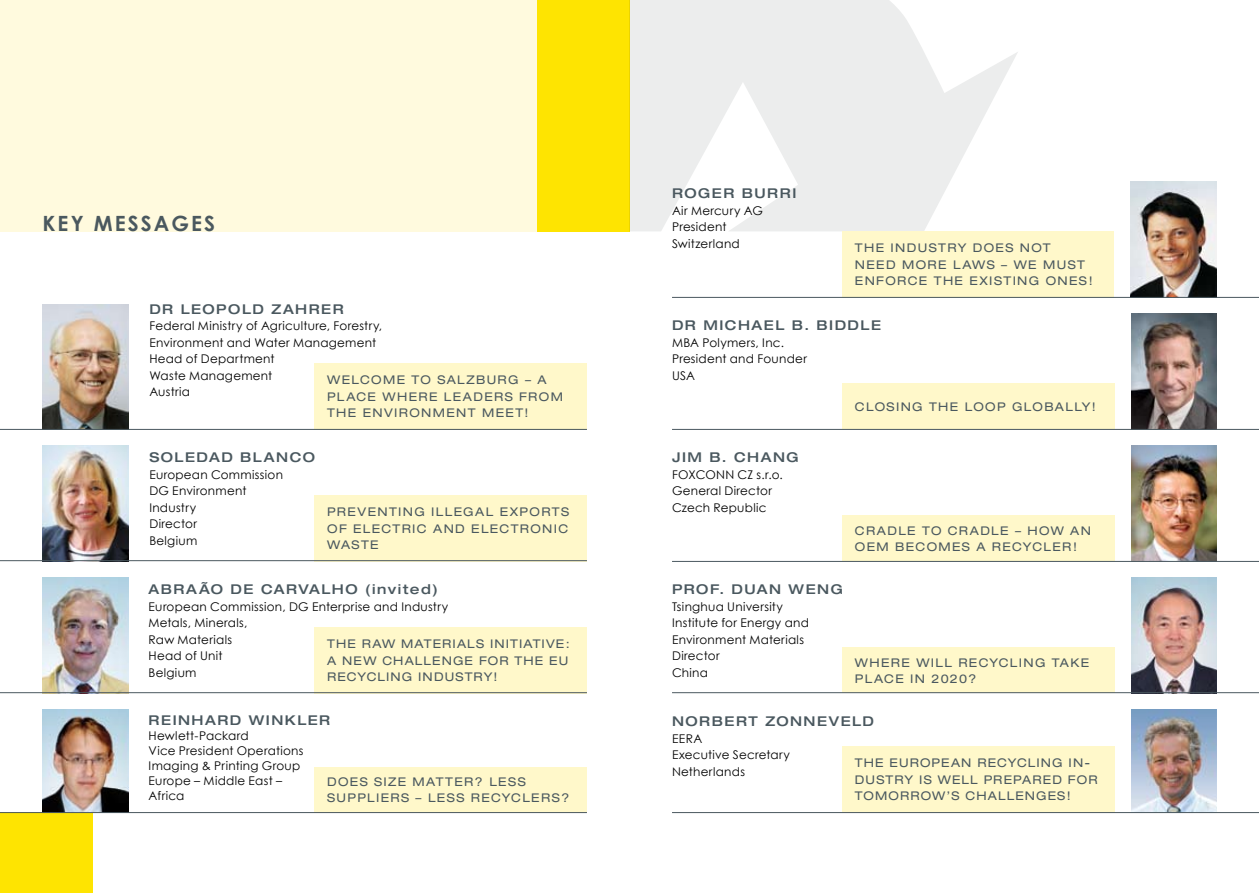
<style>
.page{position:relative;width:1259px;height:893px;background:#fff}
.page>*{position:absolute;margin:0;border:0;box-sizing:border-box;transform-origin:0 0}
.t1{font:700 21px "Century Gothic";color:#4a585f}
.t2{font:500 expanded 13.5px "Helvetica Neue";letter-spacing:.11em;color:#4a585f}
.t3{font:12px/16.5px "Century Gothic";letter-spacing:.025em;color:#000}
.t4{font:expanded 12px/16.5px "Helvetica Neue";letter-spacing:.11em;color:#4a585f}
</style>
<div class="page">
<div style="left:0;top:0;width:629px;height:231px;background:#fffade"></div>
<div style="left:537px;top:0;width:92px;height:231px;background:#fee401"></div>
<img style="left:43px;top:304px;width:85px;height:125px">
<div style="left:314px;top:363px;width:273px;height:66px;background:#fff8ca"></div>
<div style="left:0;top:812px;width:92px;height:81px;background:#fee401"></div>
<svg style="left:629px;top:0;width:389px;height:231px;fill:#eceded"></svg>
<img style="left:43px;top:578px;width:85px;height:114px">
<img style="left:43px;top:710px;width:85px;height:102px">
<div style="left:314px;top:627px;width:273px;height:66px;background:#fff8ca"></div>
<div style="left:314px;top:767px;width:273px;height:45px;background:#fff8ca"></div>
<img style="left:1131px;top:314px;width:85px;height:115px">
<img style="left:1131px;top:446px;width:85px;height:115px">
<img style="left:1131px;top:578px;width:85px;height:114px">
<img style="left:1131px;top:710px;width:85px;height:102px">
<div style="left:842px;top:384px;width:272px;height:45px;background:#fff8ca"></div>
<div style="left:842px;top:516px;width:272px;height:45px;background:#fff8ca"></div>
<div style="left:842px;top:648px;width:272px;height:45px;background:#fff8ca"></div>
<div style="left:842px;top:746px;width:272px;height:66px;background:#fff8ca"></div>
<hr style="left:0;top:429px;width:587px;height:1px;background:#4a585f">
<hr style="left:0;top:692px;width:587px;height:1px;background:#4a585f">
<hr style="left:0;top:812px;width:587px;height:1px;background:#4a585f">
<hr style="left:672px;top:429px;width:587px;height:1px;background:#4a585f">
<hr style="left:672px;top:561px;width:587px;height:1px;background:#4a585f">
<hr style="left:672px;top:812px;width:587px;height:1px;background:#4a585f">
<hr style="left:672px;top:692px;width:587px;height:1px;background:#4a585f">
<img style="left:43px;top:446px;width:85px;height:114px">
<div style="left:314px;top:495px;width:273px;height:66px;background:#fff8ca"></div>
<hr style="left:0;top:560px;width:587px;height:1px;background:#4a585f">
<img style="left:1130px;top:182px;width:86px;height:115px">
<div style="left:842px;top:231px;width:272px;height:66px;background:#fff8ca"></div>
<hr style="left:672px;top:297px;width:587px;height:1px;background:#4a585f">
<h1 class="t1" style="left:43px;top:210px;width:68px">KEY MESSA</h1>
<h1 class="t1" style="left:171px;top:210px;width:32px">GES</h1>
<p class="t2" style="left:149px;top:300px;width:196px">DR LEOPOLD ZAHRER</p>
<p class="t3" style="left:149px;top:317px;width:234px">Federal Ministry of Agriculture, Forestry,<br>Environment and Water Management<br>Head of Department<br>Waste Management<br>Austria</p>
<p class="t4" style="left:327px;top:371px;width:237px">WELCOME TO SALZBURG – A<br>PLACE WHERE LEADERS FROM<br>THE ENVIRONMENT MEET!</p>
<p class="t2" style="left:149px;top:449px;width:167px">SOLEDAD BLAN CO</p>
<p class="t3" style="left:149px;top:466px;width:135px">European Commission<br>DG Environment<br>Industry<br>Director<br>Belgium</p>
<p class="t4" style="left:327px;top:503px;width:242px">PREVENTING ILLEGAL EXPORTS<br>OF ELECTRIC AND ELECTRONIC<br>WAST E</p>
<p class="t2" style="left:149px;top:581px;width:126px">AB RAÃO DE CARVALHO</p>
<p class="t2" style="left:365px;top:581px;width:74px">(INVITED)</p>
<p class="t3" style="left:149px;top:598px;width:301px">European Commission, DG Enterprise and Industry<br>Metals, Minerals,<br>Raw Materials<br>Head of Unit<br>Belgium</p>
<p class="t4" style="left:327px;top:635px;width:244px">THE RAW MATERIALS INITIATIVE:<br>A NEW CHALLENGE FOR THE EU<br>RECYCLING INDUSTRY!</p>
<p class="t2" style="left:149px;top:712px;width:183px">REIN HARD WIN KLER</p>
<p class="t3" style="left:149px;top:728px;width:156px;line-height:15px">Hewlett-Packard<br>Vice President Operations<br>Imaging &amp; Printing Group<br>Europe – Middle East –<br>Africa</p>
<p class="t4" style="left:327px;top:773px;width:191px">DOES SIZE MATTER? LESS -SUPPLIERS – LESS</p>
<p class="t4" style="left:471px;top:790px;width:100px">RECYCLERS?</p>
<p class="t2" style="left:672px;top:185px;width:126px">ROGER BURRI</p>
<p class="t3" style="left:672px;top:202px;width:92px">Air Mercury AG<br>President<br>Switzerland</p>
<p class="t4" style="left:855px;top:239px;width:197px">THE INDUSTRY DOES NOT<br>NEED MORE LAWS</p>
<p class="t4" style="left:855px;top:256px;width:239px;text-indent:146px">– WE MUST<br>ENFORCE THE EXISTING ONES!</p>
<p class="t2" style="left:672px;top:317px;width:210px">DR MICHAEL B. BIDDLE</p>
<p class="t3" style="left:672px;top:334px;width:136px">MBA Polymers, Inc.<br>President and Founder<br>USA</p>
<p class="t4" style="left:855px;top:398px;width:11px">CLO</p>
<p class="t4" style="left:886px;top:398px;width:19px">SING</p>
<p class="t4" style="left:929px;top:398px;width:20px">THE</p>
<p class="t4" style="left:964px;top:398px;width:11px">LOOP</p>
<p class="t4" style="left:1012px;top:398px;width:11px">GLOBALLY</p>
<p class="t4" style="left:1092px;top:398px;width:6px">!</p>
<p class="t2" style="left:672px;top:449px;width:128px">JIM B. CHANG</p>
<p class="t3" style="left:672px;top:466px;width:112px">FOXCONN CZ s.r.o.<br>General Director<br>Czech Republic</p>
<p class="t4" style="left:855px;top:522px;width:237px">CRADLE TO CRADLE – HOW AN<br>OEM</p>
<p class="t4" style="left:895px;top:539px;width:183px">BECOMES A RECYCLER!</p>
<p class="t2" style="left:672px;top:581px;width:172px">PROF. DUAN WENG</p>
<p class="t3" style="left:672px;top:598px;width:138px">Tsinghua University<br>Institute for Energy and<br>Environment Materials<br>Director<br>China</p>
<p class="t4" style="left:855px;top:654px;width:236px">WHERE WILL RECYCLING TAKE<br>PLACE IN 2020?</p>
<p class="t2" style="left:672px;top:713px;width:202px">NORBERT ZONN EVELD</p>
<p class="t3" style="left:672px;top:730px;width:119px">EERA<br>Executive Secretary<br>Netherlands</p>
<p class="t4" style="left:855px;top:755px;width:244px">THE EUROPEAN RECYCLING IN-<br>DUSTRY IS WELL PREPARED FOR<br>TOMORROW’S CHALLENGES!</p>
</div>
